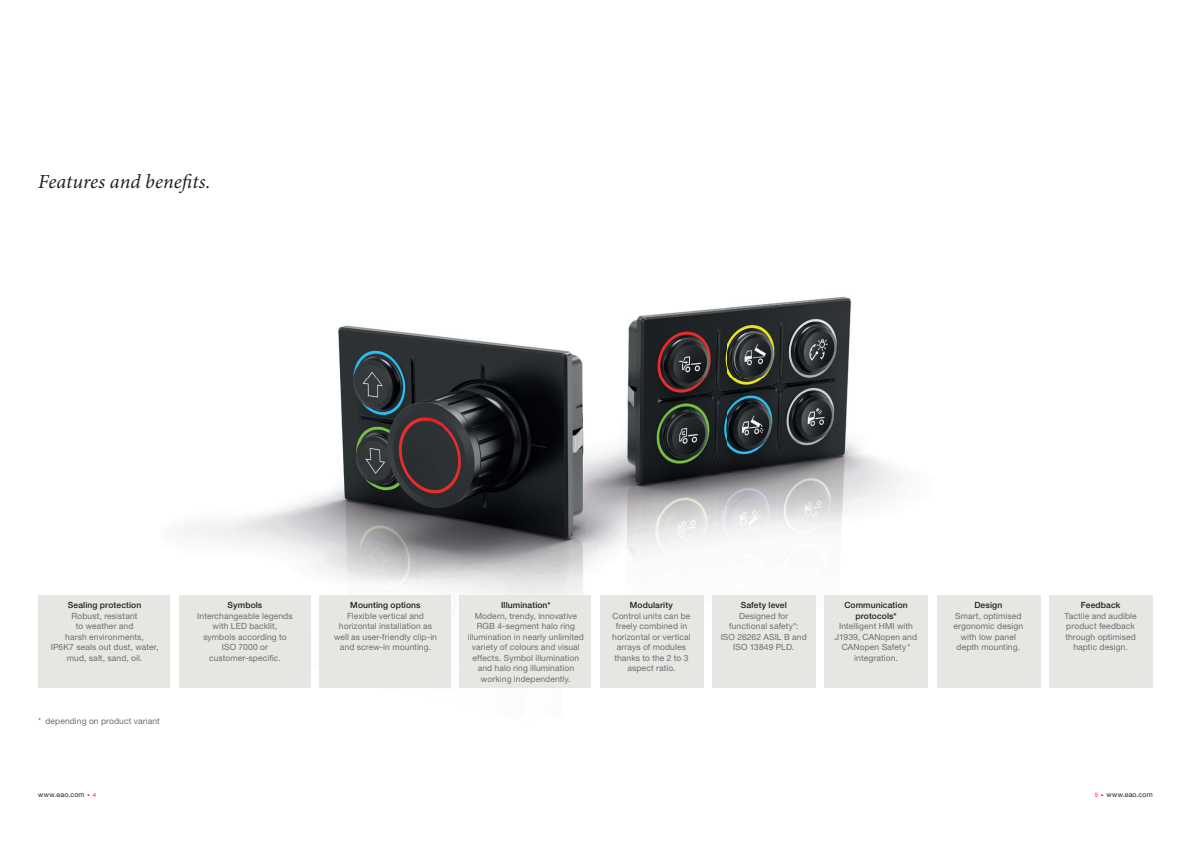
<style>
.page{position:relative;width:1191px;height:842px;background:#fff}
.page>*{position:absolute;margin:0;border:0;box-sizing:border-box;transform-origin:0 0}
.t1{font:italic 20px "Minion Pro";color:#231f20}
.t2{font:8.5px/10.5px "Helvetica Neue LT Std";letter-spacing:.01em;color:#6c6d70;text-align:center}
.t3{font:500 8.5px/10.5px "Helvetica Neue LT Std";letter-spacing:.015em;color:#231f20;text-align:center}
.t4{font:7px "Helvetica Neue LT Std";letter-spacing:.025em;color:#231f20}
.t5{font:6px "Helvetica Neue LT Std";color:#ee1d23}
</style>
<div class="page">
<img style="left:161px;top:296px;width:850px;height:392px">
<div style="left:38px;top:595px;width:132px;height:92px;background:#e6e6e2"></div>
<div style="left:319px;top:595px;width:132px;height:92px;background:#e6e6e2"></div>
<div style="left:179px;top:595px;width:131px;height:92px;background:#e6e6e2"></div>
<div style="left:459px;top:595px;width:132px;height:92px;background:#e6e6e2"></div>
<div style="left:600px;top:595px;width:103px;height:92px;background:#e6e6e2"></div>
<div style="left:712px;top:595px;width:104px;height:92px;background:#e6e6e2"></div>
<div style="left:824px;top:595px;width:104px;height:92px;background:#e6e6e2"></div>
<div style="left:936px;top:595px;width:104px;height:92px;background:#e6e6e2"></div>
<div style="left:1049px;top:595px;width:103px;height:92px;background:#e6e6e2"></div>
<h1 class="t1" style="left:38px;top:168px;width:174px">Features and benefits.</h1>
<p class="t3" style="left:68px;top:600px;width:75px">Sealing protection</p>
<p class="t2" style="left:51px;top:610px;width:109px">Robust, resistant<br>to weather and<br>harsh environments,<br>IP6K7 seals out dust, water, mud, salt, sand, oil.</p>
<p class="t2" style="left:38px;top:715px;width:123px">* depending on product variant</p>
<p class="t3" style="left:228px;top:600px;width:36px">Symbols</p>
<p class="t2" style="left:197px;top:610px;width:97px">Interchangeable legends with LED backlit, symbols according to<br>ISO 7000 or customer-specific.</p>
<p class="t3" style="left:350px;top:600px;width:72px">Mounting options</p>
<p class="t2" style="left:334px;top:610px;width:104px">Flexible vertical and horizontal installation as well as user-friendly clip-in and screw-in mounting.</p>
<p class="t3" style="left:501px;top:600px;width:51px">Illumination*</p>
<p class="t2" style="left:468px;top:610px;width:118px">Modern, trendy, innovative<br>RGB 4-segment halo ring illumination in nearly unlimited variety of colours and visual effects. Symbol illumination and halo ring illumination working independently.</p>
<p class="t3" style="left:630px;top:600px;width:45px">Modularity</p>
<p class="t2" style="left:612px;top:610px;width:80px">Control units can be freely combined in horizontal or vertical arrays of modules thanks to the 2 to 3 aspect ratio.</p>
<p class="t3" style="left:740px;top:600px;width:48px">Safety level</p>
<p class="t2" style="left:720px;top:610px;width:88px">Designed for functional safety*:<br>ISO 26262 ASIL B and<br>ISO 13849 PLD.</p>
<p class="t3" style="left:844px;top:600px;width:65px">Communication protocols*</p>
<p class="t2" style="left:835px;top:621px;width:84px">Intelligent HMI with<br>J1939, CANopen and<br>CANopen Safety * integration.</p>
<p class="t3" style="left:974px;top:600px;width:29px">Design</p>
<p class="t2" style="left:953px;top:610px;width:71px">Smart, optimised ergonomic design with low panel depth mounting.</p>
<p class="t3" style="left:1080px;top:600px;width:41px">Feedback</p>
<p class="t2" style="left:1064px;top:610px;width:74px">Tactile and audible product feedback through optimised haptic design.</p>
<p class="t4" style="left:38px;top:790px;width:54px">www.eao.com <sup>.</sup></p>
<p class="t5" style="left:93px;top:791px;width:5px">4</p>
<p class="t5" style="left:1094px;top:791px;width:5px">5</p>
<p class="t4" style="left:1100px;top:790px;width:54px"><sup>.</sup> www.eao.com</p>
</div>
